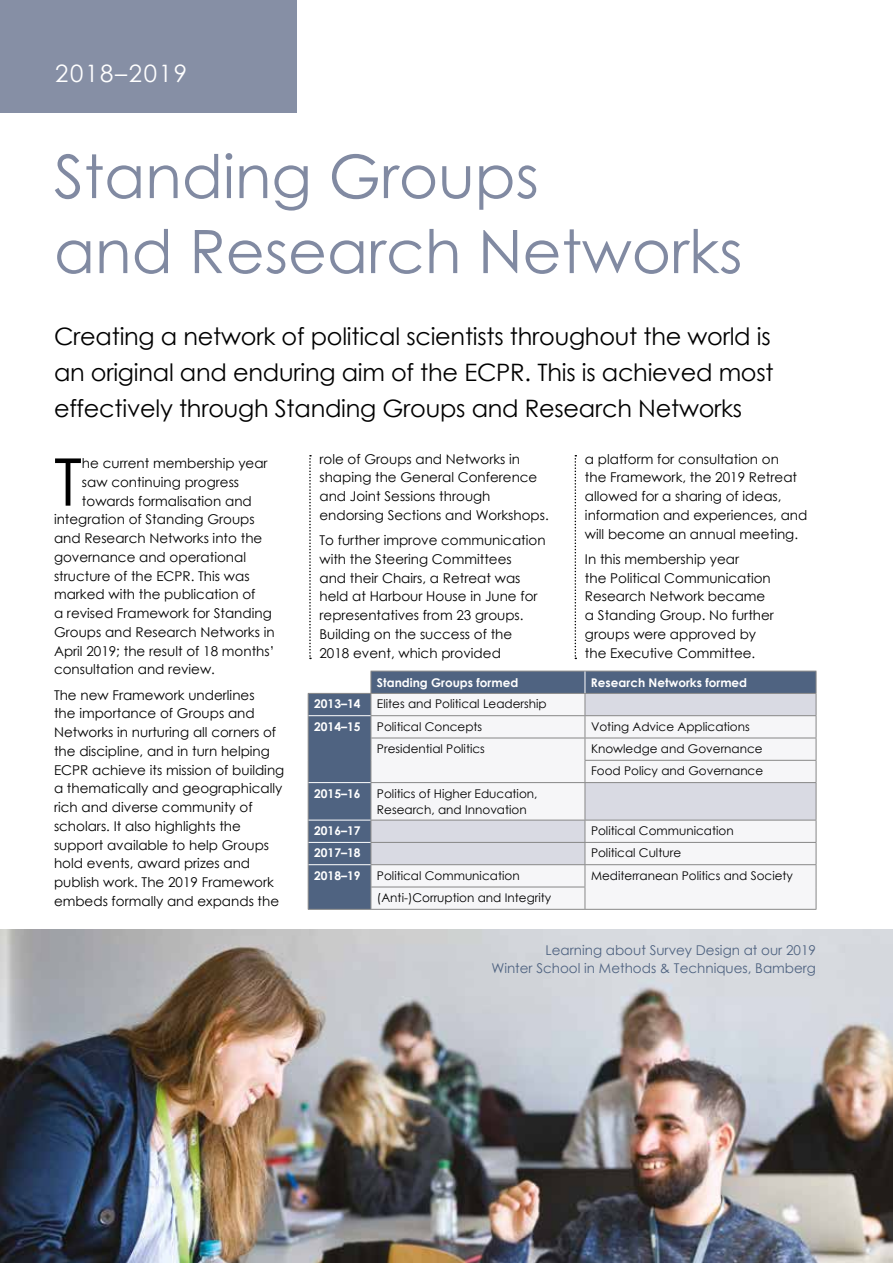
<style>
.page{position:relative;width:893px;height:1263px;background:#fff}
.page>*{position:absolute;margin:0;border:0;box-sizing:border-box;transform-origin:0 0}
.t1{font:65.7px "Century Gothic";color:#000}
.t2{font:60px/75px "Century Gothic";color:#818aa2}
.t3{font:24px/36px "Century Gothic";letter-spacing:-.01em;color:#000;text-align:justify}
.t4{font:24px "Century Gothic";letter-spacing:.07em;color:#fff}
.t5{font:13.5px/18.8px "Century Gothic";color:#000}
.t6{font:13.5px/18.8px "Century Gothic";color:#4f6381;text-align:right}
.t7{font:12px/22.4px "Century Gothic";color:#000}
.t8{font:700 12px "Century Gothic";color:#fff}
</style>
<div class="page">
<div style="left:0;top:0;width:297px;height:112px;background:#868fa5"></div>
<img style="left:0;top:929px;width:893px;height:334px">
<svg style="left:308px;top:671px;width:508px;height:238px;background:#5a6c88"></svg>
<div style="left:372px;top:865px;width:444px;height:44px;background:#f6f6f8"></div>
<svg style="left:372px;top:694px;width:444px;height:170px;fill:#f6f6f8"></svg>
<hr style="left:585px;top:783px;width:1px;height:37px;background:#878787">
<hr style="left:816px;top:783px;width:1px;height:37px;background:#878787">
<svg style="left:585px;top:821px;width:1px;height:88px"></svg>
<svg style="left:816px;top:820px;width:1px;height:89px"></svg>
<hr style="left:371px;top:715px;width:214px;height:1px;background:#878787">
<hr style="left:585px;top:715px;width:231px;height:1px;background:#878787">
<hr style="left:371px;top:738px;width:214px;height:1px;background:#878787">
<hr style="left:585px;top:738px;width:231px;height:1px;background:#878787">
<hr style="left:585px;top:760px;width:231px;height:1px;background:#878787">
<hr style="left:371px;top:782px;width:214px;height:1px;background:#878787">
<hr style="left:585px;top:782px;width:231px;height:1px;background:#878787">
<hr style="left:371px;top:820px;width:214px;height:1px;background:#878787">
<hr style="left:585px;top:820px;width:231px;height:1px;background:#878787">
<hr style="left:371px;top:842px;width:214px;height:1px;background:#878787">
<hr style="left:585px;top:842px;width:231px;height:1px;background:#878787">
<hr style="left:371px;top:864px;width:214px;height:1px;background:#878787">
<hr style="left:585px;top:864px;width:231px;height:1px;background:#878787">
<hr style="left:371px;top:887px;width:214px;height:1px;background:#878787">
<hr style="left:371px;top:909px;width:214px;height:1px;background:#878787">
<hr style="left:585px;top:909px;width:231px;height:1px;background:#878787">
<hr style="left:308px;top:693px;width:63px;height:1px;background:#878787">
<svg style="left:308px;top:694px;width:1px;height:89px"></svg>
<hr style="left:308px;top:783px;width:1px;height:37px;background:#878787">
<hr style="left:371px;top:783px;width:1px;height:37px;background:#878787">
<svg style="left:308px;top:820px;width:1px;height:89px"></svg>
<svg style="left:371px;top:820px;width:1px;height:89px"></svg>
<hr style="left:308px;top:909px;width:63px;height:1px;background:#878787">
<hr style="left:309px;top:715px;width:62px;height:1px;background:#fff">
<hr style="left:309px;top:782px;width:62px;height:1px;background:#fff">
<hr style="left:309px;top:820px;width:62px;height:1px;background:#fff">
<hr style="left:309px;top:842px;width:62px;height:1px;background:#fff">
<hr style="left:309px;top:864px;width:62px;height:1px;background:#fff">
<hr style="left:371px;top:671px;width:214px;height:1px;background:#878787">
<svg style="left:371px;top:671px;width:1px;height:111px"></svg>
<hr style="left:585px;top:671px;width:231px;height:1px;background:#878787">
<svg style="left:816px;top:671px;width:1px;height:111px"></svg>
<hr style="left:371px;top:693px;width:214px;height:1px;background:#878787">
<hr style="left:585px;top:693px;width:231px;height:1px;background:#878787">
<svg style="left:585px;top:671px;width:1px;height:111px"></svg>
<svg style="left:575px;top:455px;width:1px;height:204px"></svg>
<svg style="left:309px;top:455px;width:2px;height:204px"></svg>
<h3 class="t4" style="left:55px;top:56px;width:133px">2018–2019</h3>
<h2 class="t2" style="left:54px;top:138px;width:690px">Standing Groups<br>and Research Networks</h2>
<h3 class="t3" style="left:54px;top:318px;width:721px">Creating a network of political scientists throughout the world is an original and enduring aim of the ECPR. This is achieved most effectively through Standing Groups and Research Networks</h3>
<h1 class="t1" style="left:54px;top:436px;width:29px">T</h1>
<p class="t5" style="left:82px;top:454px;width:187px">he current membership year</p>
<p class="t5" style="left:319px;top:449px;width:231px">role of Groups and Networks in shaping the General Conference and Joint Sessions through endorsing Sections and Workshops.</p>
<p class="t5" style="left:319px;top:531px;width:228px">To further improve communication with the Steering Committees<br>and their Chairs, a Retreat was held at Harbour House in June for representatives from 23 groups.<br>Building on the success of the<br>2018 event, which provided</p>
<p class="t5" style="left:585px;top:449px;width:224px">a platform for consultation on<br>the Framework, the 2019 Retreat allowed for a sharing of ideas, information and experiences, and will become an annual meeting.</p>
<p class="t5" style="left:585px;top:549px;width:191px">In this membership year<br>the Political Communication<br>Research Network became a Standing Group. No further groups were approved by the Executive Committee.</p>
<p class="t5" style="left:82px;top:472px;width:159px">saw continuing progress</p>
<p class="t5" style="left:82px;top:491px;width:171px">towards formalisation and</p>
<p class="t5" style="left:54px;top:510px;width:202px">integration of Standing Groups</p>
<p class="t5" style="left:54px;top:529px;width:210px">and Research Networks into the</p>
<p class="t5" style="left:54px;top:547px;width:194px">governance and operational</p>
<p class="t5" style="left:54px;top:566px;width:197px">structure of the ECPR. This was</p>
<p class="t5" style="left:54px;top:585px;width:203px">marked with the publication of</p>
<p class="t5" style="left:54px;top:604px;width:219px">a revised Framework for Standing</p>
<p class="t5" style="left:54px;top:622px;width:222px">Groups and Research Networks in</p>
<p class="t5" style="left:54px;top:641px;width:222px">April 2019; the result of 18 months’</p>
<p class="t5" style="left:54px;top:660px;width:163px">consultation and review.</p>
<p class="t5" style="left:54px;top:685px;width:232px">The new Framework underlines<br>the importance of Groups and<br>Networks in nurturing all corners of the discipline, and in turn helping<br>ECPR achieve its mission of building a thematically and geographically rich and diverse community of scholars. It also highlights the support available to help Groups hold events, award prizes and publish work. The 2019 Framework embeds formally and expands the</p>
<p class="t8" style="left:377px;top:674px;width:143px">Standing Groups formed</p>
<p class="t8" style="left:591px;top:674px;width:158px">Research Networks formed</p>
<p class="t8" style="left:314px;top:695px;width:48px">2013–14</p>
<p class="t7" style="left:377px;top:693px;width:171px">Elites and Political Leadership</p>
<p class="t8" style="left:314px;top:717px;width:48px">2014–15</p>
<p class="t7" style="left:377px;top:715px;width:107px">Political Concepts</p>
<p class="t7" style="left:591px;top:715px;width:160px">Voting Advice Applications</p>
<p class="t7" style="left:377px;top:737px;width:109px">Presidential Politics</p>
<p class="t7" style="left:591px;top:737px;width:174px">Knowledge and Governance<br>Food Policy and Governance</p>
<p class="t8" style="left:314px;top:784px;width:48px">2015–16</p>
<p class="t7" style="left:377px;top:785px;width:162px;line-height:16.5px">Politics of Higher Education,<br>Research, and Innovation</p>
<p class="t8" style="left:314px;top:822px;width:48px">2016–17</p>
<p class="t7" style="left:591px;top:819px;width:144px">Political Communication</p>
<p class="t8" style="left:314px;top:844px;width:48px">2017–18</p>
<p class="t7" style="left:591px;top:842px;width:92px">Political Culture</p>
<p class="t8" style="left:314px;top:866px;width:48px">2018–19</p>
<p class="t7" style="left:377px;top:864px;width:144px">Political Communication</p>
<p class="t7" style="left:591px;top:864px;width:204px">Mediterranean Politics and Society</p>
<p class="t7" style="left:377px;top:886px;width:176px">(Anti-)Corruption and Integrity</p>
<p class="t6" style="left:491px;top:940px;width:326px">Learning about Survey Design at our 2019<br>Winter School in Methods &amp; Techniques, Bamberg</p>
</div>
